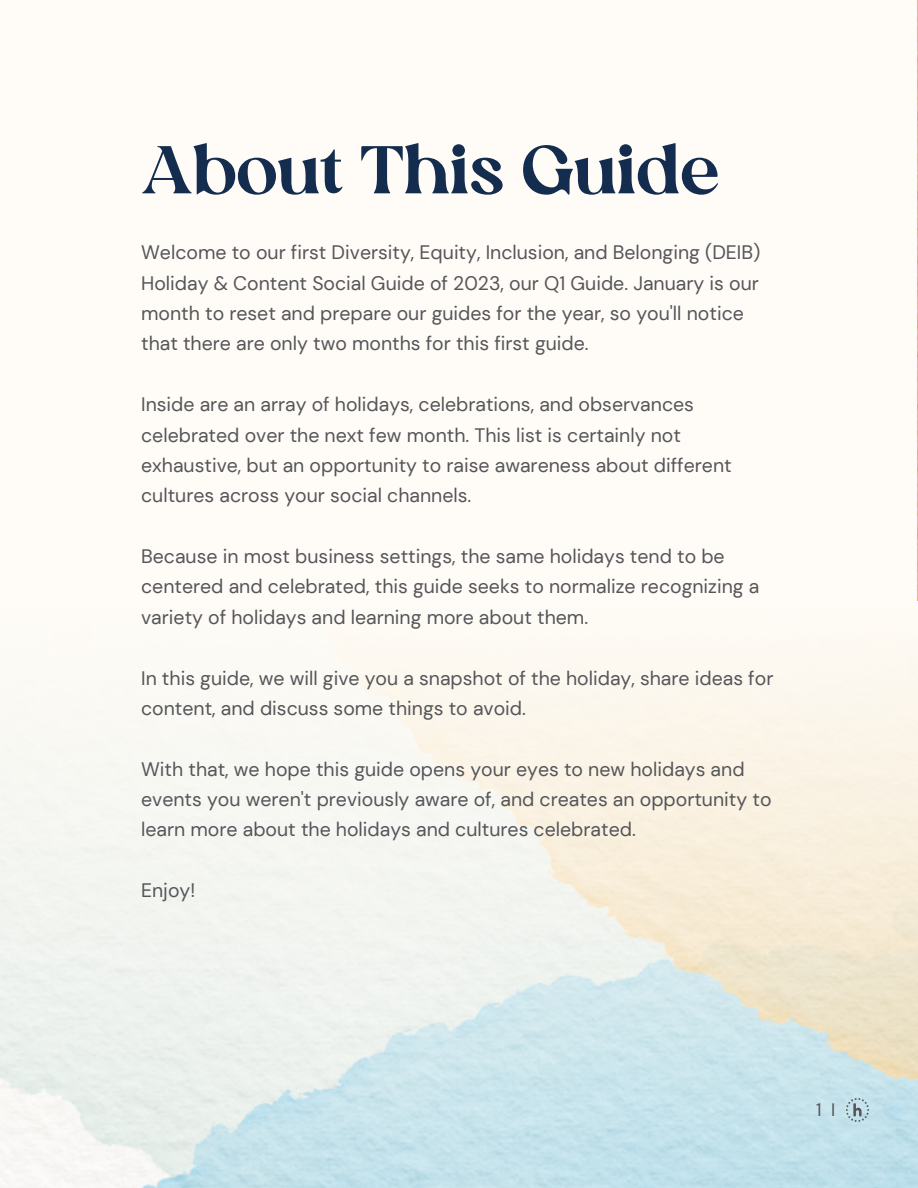
<style>
.page{position:relative;width:918px;height:1188px;background:#fff}
.page>*{position:absolute;margin:0;border:0;box-sizing:border-box;transform-origin:0 0}
.t1{font:67.35px "Silk Flower";color:#142d4f}
.t2{font:19.5px/30.3px "DM Sans";color:#55565a}
.t3{font:18px "DM Sans";color:#55565a}
</style>
<div class="page">
<svg style="left:0;top:616px;width:918px;height:572px;fill:#f4f3ee"></svg>
<div style="left:0;top:0;width:917px;height:607px;background:#fffcf7"></div>
<img style="left:846px;top:1096px;width:24px;height:27px">
<h1 class="t1" style="left:141px;top:143px;width:579px">About This Guide</h1>
<p class="t2" style="left:141px;top:238px;width:621px">Welcome to our first Diversity, Equity, Inclusion, and Belonging (DEIB)<br>Holiday &amp; Content Social Guide of 2023, our Q1 Guide. January is our month to reset and prepare our guides for the year, so you'll notice that there are only two months for this first guide.</p>
<p class="t2" style="left:141px;top:389px;width:592px">Inside are an array of holidays, celebrations, and observances celebrated over the next few month. This list is certainly not exhaustive, but an opportunity to raise awareness about different cultures across your social channels.</p>
<p class="t2" style="left:141px;top:541px;width:620px">Because in most business settings, the same holidays tend to be centered and celebrated, this guide seeks to normalize recognizing a variety of holidays and learning more about them.</p>
<p class="t2" style="left:141px;top:663px;width:634px">In this guide, we will give you a snapshot of the holiday, share ideas for content, and discuss some things to avoid.</p>
<p class="t2" style="left:141px;top:754px;width:632px">With that, we hope this guide opens your eyes to new holidays and events you weren't previously aware of, and creates an opportunity to learn more about the holidays and cultures celebrated.</p>
<p class="t2" style="left:141px;top:875px;width:56px">Enjoy!</p>
<p class="t3" style="left:816px;top:1098px;width:21px">1 I</p>
</div>
